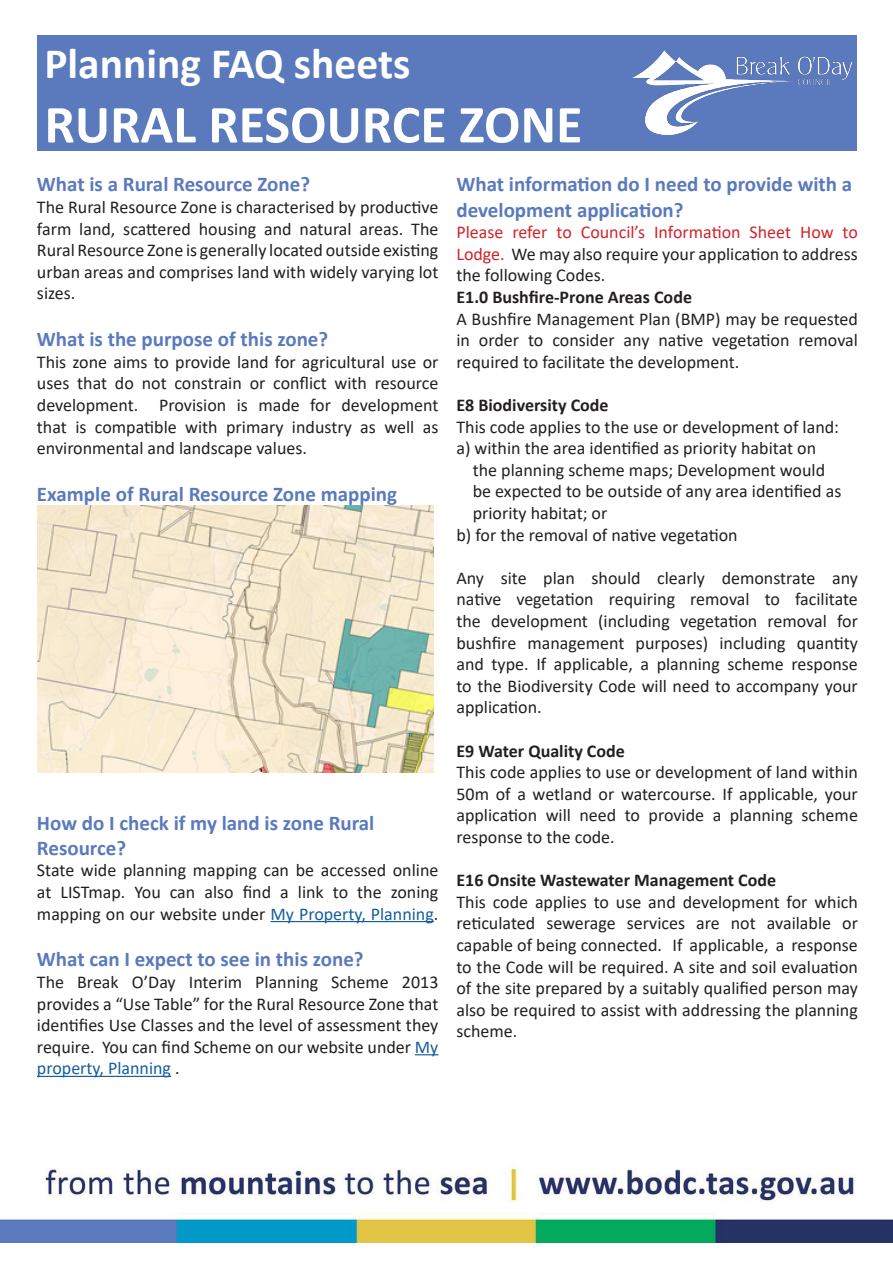
<style>
.page{position:relative;width:893px;height:1263px;background:#fff}
.page>*{position:absolute;margin:0;border:0;box-sizing:border-box;transform-origin:0 0}
.t1{font:700 54px "Calibri";color:#fff}
.t2{font:700 43.5px "Calibri";color:#fff}
.Question{font:700 21px/25.2px "Calibri";color:#5a7abd}
.t3{font:18px/21.6px "Calibri";color:#231f20;text-align:justify}
.t4{font:700 18px "Calibri";color:#231f20}
.s1{color:#175d9e}
.s2{color:#d1232a}
</style>
<div class="page">
<img style="left:0;top:1164px;width:893px;height:78px">
<hr style="left:271px;top:921px;width:163px;height:1px;background:#175d9e">
<svg style="left:415px;top:1054px;width:23px;height:1px"></svg>
<hr style="left:37px;top:1076px;width:134px;height:1px;background:#175d9e">
<img style="left:38px;top:505px;width:396px;height:268px">
<div style="left:38px;top:36px;width:819px;height:115px;background:#5a7abd"></div>
<img style="left:632px;top:50px;width:220px;height:84px">
<p class="t2" style="left:44px;top:32px;width:368px">Planning FAQ sheets</p>
<p class="t1" style="left:44px;top:86px;width:539px">RURAL RESOURCE ZONE</p>
<p class="Question" style="left:37px;top:171px;width:275px">What is a Rural Resource Zone?</p>
<p class="t3" style="left:37px;top:196px;width:403px">The Rural Resource Zone is characterised by productive farm land, scattered housing and natural areas. The Rural Resource Zone is generally located outside existing urban areas and comprises land with widely varying lot sizes.</p>
<p class="Question" style="left:37px;top:326px;width:293px">What is the purpose of this zone?</p>
<p class="t3" style="left:37px;top:350px;width:403px">This zone aims to provide land for agricultural use or uses that do not constrain or conflict with resource development. Provision is made for development that is compatible with primary industry as well as environmental and landscape values.</p>
<p class="Question" style="left:37px;top:481px;width:362px">Example of Rural Resource Zone mapping</p>
<p class="Question" style="left:37px;top:810px;width:339px">How do I check if my land is zone Rural<br>Resource?</p>
<p class="t3" style="left:37px;top:859px;width:403px">State wide planning mapping can be accessed online at LISTmap. You can also find a link to the zoning mapping on our website under <span class="s1">My Property, Planning</span>.</p>
<p class="Question" style="left:37px;top:946px;width:328px">What can I expect to see in this zone?</p>
<p class="t3" style="left:37px;top:971px;width:403px">The Break O’Day Interim Planning Scheme 2013 provides a “Use Table” for the Rural Resource Zone that identifies Use Classes and the level of assessment they require. You can find Scheme on our website under <span class="s1">My property, Planning</span> .</p>
<p class="Question" style="left:456px;top:171px;width:397px">What information do I need to provide with a development application?</p>
<p class="t3" style="left:456px;top:221px;width:403px"><span class="s2">Please refer to Council’s Information Sheet How to Lodge.</span> We may also require your application to address the following Codes.</p>
<p class="t4" style="left:456px;top:284px;width:237px">E1.0 Bushfire-Prone Areas Code</p>
<p class="t3" style="left:456px;top:307px;width:403px">A Bushfire Management Plan (BMP) may be requested in order to consider any native vegetation removal required to facilitate the development.</p>
<p class="t4" style="left:456px;top:392px;width:154px">E8 Biodiversity Code</p>
<p class="t3" style="left:456px;top:415px;width:384px">This code applies to the use or development of land:</p>
<p class="t3" style="left:473px;top:437px;width:370px;text-align:left;text-indent:-16px">a) within the area identified as priority habitat on the planning scheme maps; Development would be expected to be outside of any area identified as priority habitat; or</p>
<p class="t3" style="left:456px;top:523px;width:283px">b) for the removal of native vegetation</p>
<p class="t3" style="left:456px;top:566px;width:403px">Any site plan should clearly demonstrate any native vegetation requiring removal to facilitate the development (including vegetation removal for bushfire management purposes) including quantity and type. If applicable, a planning scheme response to the Biodiversity Code will need to accompany your application.</p>
<p class="t4" style="left:456px;top:738px;width:170px">E9 Water Quality Code</p>
<p class="t3" style="left:456px;top:761px;width:403px">This code applies to use or development of land within 50m of a wetland or watercourse. If applicable, your application will need to provide a planning scheme response to the code.</p>
<p class="t4" style="left:456px;top:867px;width:321px">E16 Onsite Wastewater Management Code</p>
<p class="t3" style="left:456px;top:890px;width:403px">This code applies to use and development for which reticulated sewerage services are not available or capable of being connected. If applicable, a response to the Code will be required. A site and soil evaluation of the site prepared by a suitably qualified person may also be required to assist with addressing the planning scheme.</p>
</div>
